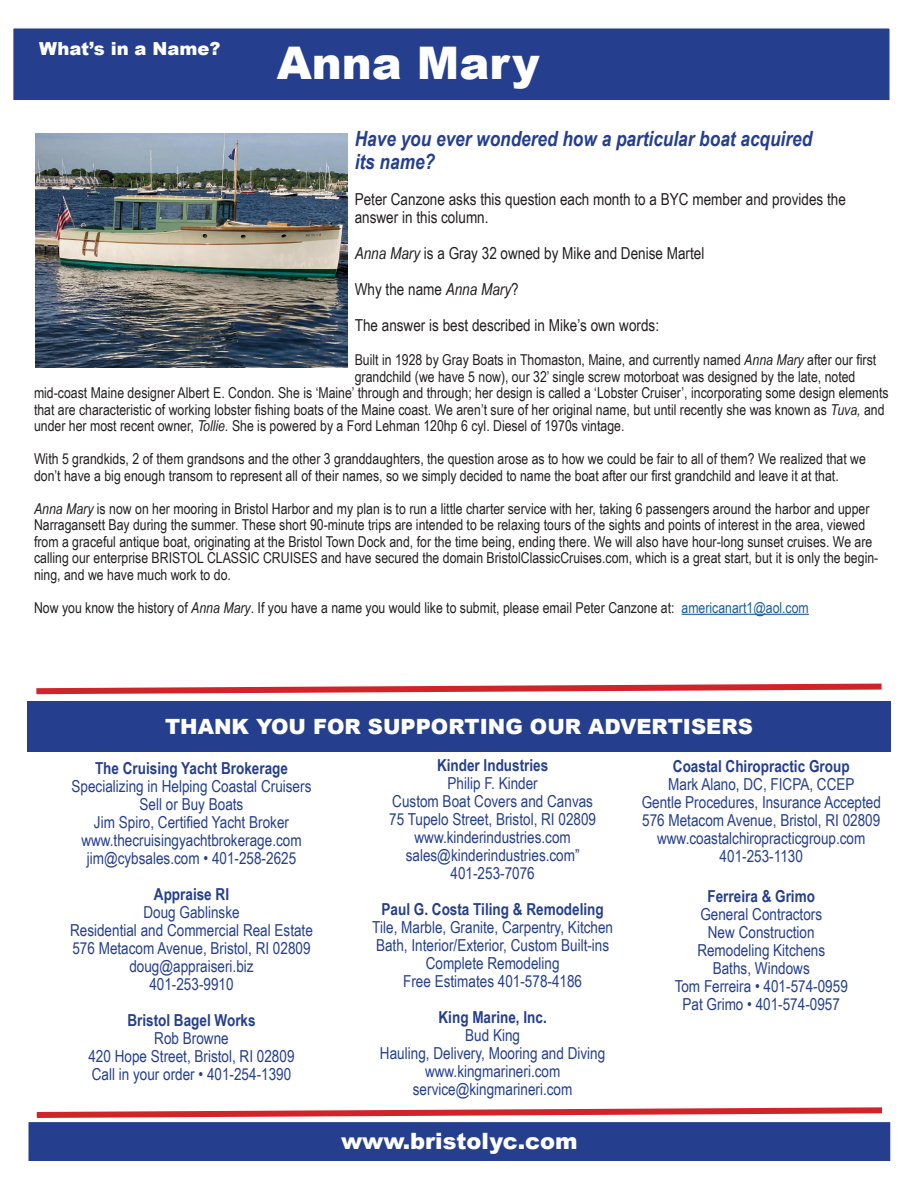
<style>
.page{position:relative;width:918px;height:1188px;background:#fff}
.page>*{position:absolute;margin:0;border:0;box-sizing:border-box;transform-origin:0 0}
.t1{font:900 45px "Arial";color:#fff}
.t2{font:900 22.5px "Arial";color:#fff}
.t3{font:italic 700 21px "Arial Narrow";color:#253f8e}
.t4{font:900 21px "Arial";color:#fff}
.t5{font:900 18px "Arial";color:#fff}
.t6{font:16.5px "Arial Narrow";color:#253f8e}
.t7{font:16.5px "Arial Narrow";color:#231f20}
.t8{font:700 16.5px "Arial Narrow";color:#253f8e}
.t9{font:15px/16.5px "Arial Narrow";color:#231f20}
.s1{font-style:italic}
.s2{color:#175d9e}
</style>
<div class="page">
<div style="left:12px;top:27px;width:879px;height:75px;background:#253f8e;border:2px solid #fefbf7"></div>
<hr style="left:682px;top:614px;width:127px;height:1px;background:#175d9e">
<svg style="left:36px;top:1107px;width:846px;height:11px"></svg>
<div style="left:29px;top:1123px;width:861px;height:37px;background:#253f8e"></div>
<div style="left:28px;top:1122px;width:862px;height:39px;border:2px solid #253f8e"></div>
<div style="left:27px;top:701px;width:864px;height:50px;background:#253f8e"></div>
<svg style="left:36px;top:683px;width:846px;height:12px"></svg>
<img style="left:35px;top:133px;width:313px;height:235px">
<p class="t5" style="left:39px;top:36px;width:183px">What’s in a Name?</p>
<p class="t1" style="left:277px;top:30px;width:264px">Anna Mary</p>
<p class="t3" style="left:355px;top:123px;width:459px">Have you ever wondered how a particular boat acquired</p>
<p class="t3" style="left:355px;top:145px;width:82px">its name?</p>
<p class="t7" style="left:355px;top:187px;width:493px">Peter Canzone asks this question each month to a BYC member and provides the</p>
<p class="t7" style="left:355px;top:205px;width:135px">answer in this column.</p>
<p class="t7" style="left:355px;top:241px;width:351px"><span class="s1">Anna Mary</span> is a Gray 32 owned by Mike and Denise Martel</p>
<p class="t7" style="left:355px;top:277px;width:165px">Why the name <span class="s1">Anna Mary</span>?</p>
<p class="t7" style="left:355px;top:313px;width:306px">The answer is best described in Mike’s own words:</p>
<p class="t9" style="left:355px;top:351px;width:523px">Built in 1928 by Gray Boats in Thomaston, Maine, and currently named <span class="s1">Anna Mary</span> after our first</p>
<p class="t9" style="left:355px;top:368px;width:502px">grandchild (we have 5 now), our 32’ single screw motorboat was designed by the late, noted</p>
<p class="t9" style="left:34px;top:384px;width:856px">mid-coast Maine designer Albert E. Condon. She is ‘Maine’ through and through; her design is called a ‘Lobster Cruiser’, incorporating some design elements</p>
<p class="t9" style="left:34px;top:401px;width:852px">that are characteristic of working lobster fishing boats of the Maine coast. We aren’t sure of her original name, but until recently she was known as <span class="s1">Tuva,</span> and</p>
<p class="t9" style="left:34px;top:417px;width:592px">under her most recent owner, <span class="s1">Tollie.</span> She is powered by a Ford Lehman 120hp 6 cyl. Diesel of 1970s vintage.</p>
<p class="t9" style="left:34px;top:450px;width:834px">With 5 grandkids, 2 of them grandsons and the other 3 granddaughters, the question arose as to how we could be fair to all of them? We realized that we don’t have a big enough transom to represent all of their names, so we simply decided to name the boat after our first grandchild and leave it at that.</p>
<p class="t9" style="left:34px;top:500px;width:846px"><span class="s1">Anna Mary</span> is now on her mooring in Bristol Harbor and my plan is to run a little charter service with her, taking 6 passengers around the harbor and upper Narragansett Bay during the summer. These short 90-minute trips are intended to be relaxing tours of the sights and points of interest in the area, viewed from a graceful antique boat, originating at the Bristol Town Dock and, for the time being, ending there. We will also have hour-long sunset cruises. We are calling our enterprise BRISTOL CLASSIC CRUISES and have secured the domain BristolClassicCruises.com, which is a great start, but it is only the begin&shy;ning, and we have much work to do.</p>
<p class="t9" style="left:34px;top:599px;width:776px">Now you know the history of <span class="s1">Anna Mary</span>. If you have a name you would like to submit, please email Peter Canzone at: <span class="s2">americanart1@aol.com</span></p>
<p class="t4" style="left:165px;top:711px;width:589px">THANK YOU FOR SUPPORTING OUR ADVERTISERS</p>
<p class="t8" style="left:95px;top:755px;width:195px">The Cruising Yacht Brokerage</p>
<p class="t6" style="left:72px;top:774px;width:241px">Specializing in Helping Coastal Cruisers</p>
<p class="t6" style="left:140px;top:792px;width:105px">Sell or Buy Boats</p>
<p class="t6" style="left:94px;top:810px;width:197px">Jim Spiro, Certified Yacht Broker</p>
<p class="t6" style="left:81px;top:828px;width:222px">www.thecruisingyachtbrokerage.com</p>
<p class="t6" style="left:87px;top:846px;width:211px">jim@cybsales.com • 401-258-2625</p>
<p class="t8" style="left:154px;top:881px;width:77px">Appraise RI</p>
<p class="t6" style="left:143px;top:900px;width:98px">Doug Gablinske</p>
<p class="t6" style="left:70px;top:918px;width:244px">Residential and Commercial Real Estate</p>
<p class="t6" style="left:72px;top:936px;width:240px">576 Metacom Avenue, Bristol, RI 02809</p>
<p class="t6" style="left:129px;top:954px;width:126px">doug@appraiseri.biz</p>
<p class="t6" style="left:149px;top:972px;width:86px">401-253-9910</p>
<p class="t8" style="left:127px;top:1007px;width:130px">Bristol Bagel Works</p>
<p class="t6" style="left:154px;top:1026px;width:76px">Rob Browne</p>
<p class="t6" style="left:88px;top:1044px;width:208px">420 Hope Street, Bristol, RI 02809</p>
<p class="t6" style="left:92px;top:1062px;width:201px">Call in your order • 401-254-1390</p>
<p class="t8" style="left:437px;top:753px;width:113px">Kinder Industries</p>
<p class="t6" style="left:448px;top:771px;width:92px">Philip F. Kinder</p>
<p class="t6" style="left:392px;top:789px;width:202px">Custom Boat Covers and Canvas</p>
<p class="t6" style="left:389px;top:807px;width:208px">75 Tupelo Street, Bristol, RI 02809</p>
<p class="t6" style="left:414px;top:825px;width:158px">www.kinderindustries.com</p>
<p class="t6" style="left:406px;top:843px;width:175px">sales@kinderindustries.com”</p>
<p class="t6" style="left:451px;top:861px;width:86px">401-253-7076</p>
<p class="t8" style="left:382px;top:897px;width:224px">Paul G. Costa Tiling &amp; Remodeling</p>
<p class="t6" style="left:372px;top:915px;width:242px">Tile, Marble, Granite, Carpentry, Kitchen</p>
<p class="t6" style="left:376px;top:933px;width:235px">Bath, Interior/Exterior, Custom Built-ins</p>
<p class="t6" style="left:426px;top:951px;width:135px">Complete Remodeling</p>
<p class="t6" style="left:403px;top:969px;width:180px">Free Estimates 401-578-4186</p>
<p class="t8" style="left:439px;top:1005px;width:110px">King Marine, Inc.</p>
<p class="t6" style="left:465px;top:1023px;width:56px">Bud King</p>
<p class="t6" style="left:380px;top:1041px;width:227px">Hauling, Delivery, Mooring and Diving</p>
<p class="t6" style="left:425px;top:1059px;width:137px">www.kingmarineri.com</p>
<p class="t6" style="left:413px;top:1077px;width:161px">service@kingmarineri.com</p>
<p class="t8" style="left:673px;top:754px;width:178px">Coastal Chiropractic Group</p>
<p class="t6" style="left:668px;top:772px;width:188px">Mark Alano, DC, FICPA, CCEP</p>
<p class="t6" style="left:642px;top:790px;width:241px">Gentle Procedures, Insurance Accepted</p>
<p class="t6" style="left:642px;top:808px;width:240px">576 Metacom Avenue, Bristol, RI 02809</p>
<p class="t6" style="left:657px;top:826px;width:210px">www.coastalchiropracticgroup.com</p>
<p class="t6" style="left:720px;top:844px;width:85px">401-253-1130</p>
<p class="t8" style="left:708px;top:884px;width:109px">Ferreira &amp; Grimo</p>
<p class="t6" style="left:700px;top:902px;width:123px">General Contractors</p>
<p class="t6" style="left:708px;top:920px;width:108px">New Construction</p>
<p class="t6" style="left:697px;top:938px;width:129px">Remodeling Kitchens</p>
<p class="t6" style="left:713px;top:956px;width:99px">Baths, Windows</p>
<p class="t6" style="left:675px;top:974px;width:175px">Tom Ferreira • 401-574-0959</p>
<p class="t6" style="left:683px;top:992px;width:159px">Pat Grimo • 401-574-0957</p>
<p class="t2" style="left:341px;top:1125px;width:238px">www.bristolyc.com</p>
</div>
